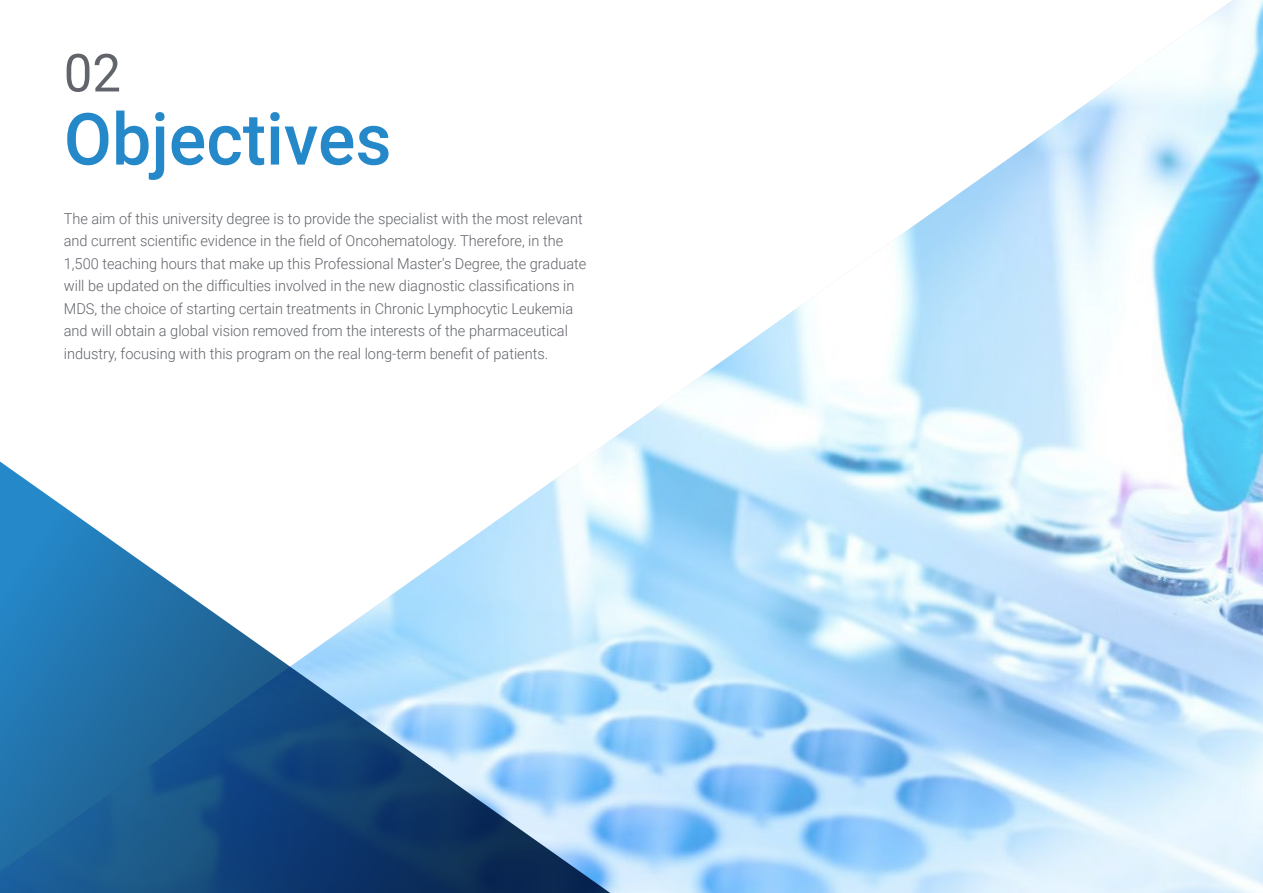
<style>
.page{position:relative;width:1263px;height:893px;background:#fff}
.page>*{position:absolute;margin:0;border:0;box-sizing:border-box;transform-origin:0 0}
.t1{font:500 72px "Roboto";color:#2488c9}
.t2{font:52.5px "Roboto";color:#61646a}
.t3{font:300 15px/22.5px "Roboto";color:#61646a}
</style>
<div class="page">
<img style="left:602px;top:0;width:661px;height:893px">
<svg style="left:0;top:446px;width:640px;height:447px"></svg>
<h2 class="t2" style="left:64px;top:36px;width:59px">02</h2>
<h1 class="t1" style="left:64px;top:89px;width:329px">Objectives</h1>
<p class="t3" style="left:64px;top:207px;width:524px">The aim of this university degree is to provide the specialist with the most relevant and current scientific evidence in the field of Oncohematology. Therefore, in the 1,500 teaching hours that make up this Professional Master's Degree, the graduate will be updated on the difficulties involved in the new diagnostic classifications in MDS, the choice of starting certain treatments in Chronic Lymphocytic Leukemia and will obtain a global vision removed from the interests of the pharmaceutical industry, focusing with this program on the real long-term benefit of patients.</p>
</div>
